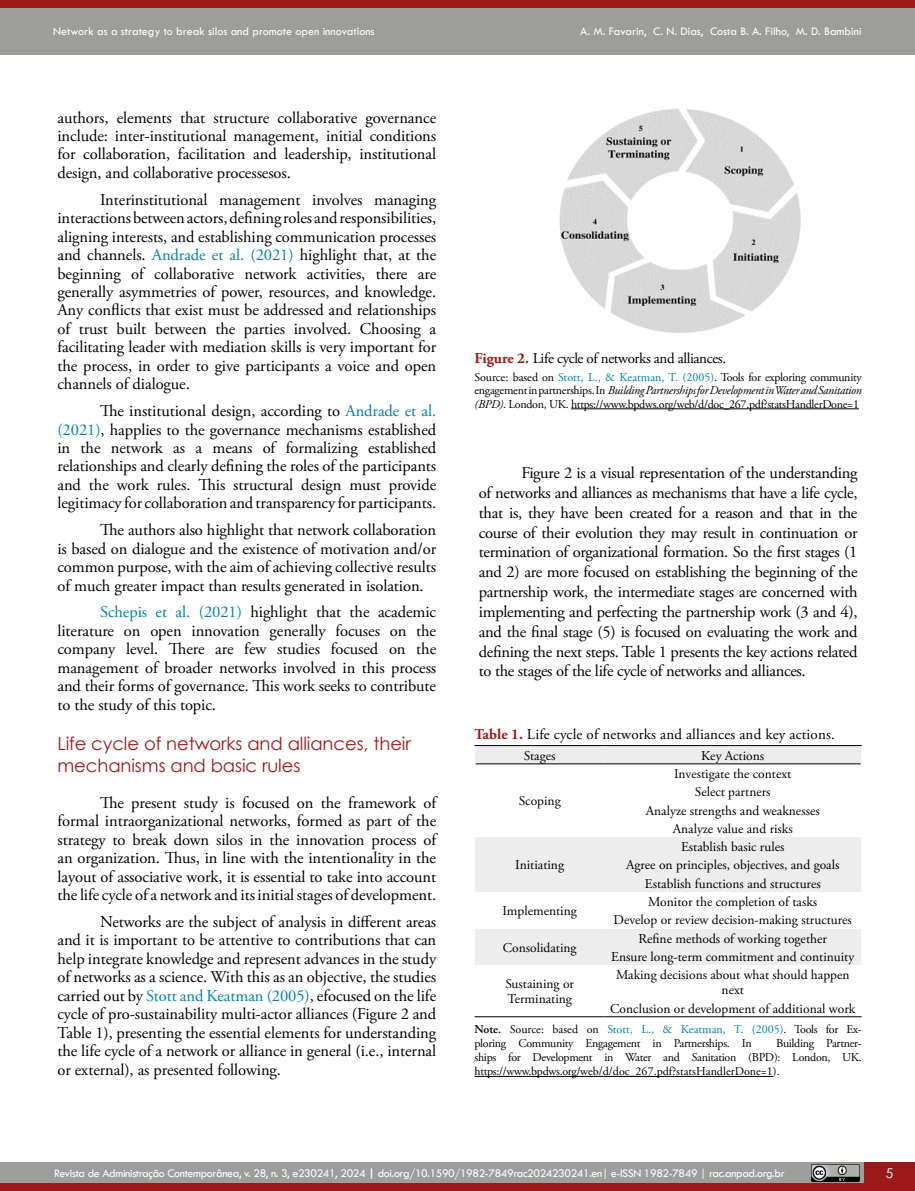
<style>
.page{position:relative;width:915px;height:1191px;background:#fff}
.page>*{position:absolute;margin:0;border:0;box-sizing:border-box;transform-origin:0 0}
.t1{font:18px/23px "Century Gothic";letter-spacing:-.005em;color:#9d1a18}
.t2{font:16.5px/18.5px "Adobe Garamond Pro";letter-spacing:-.005em;color:#000;text-align:justify}
.t3{font:15px "Adobe Garamond Pro";letter-spacing:.01em;color:#000}
.t4{font:15px "Adobe Garamond Pro";letter-spacing:-.025em;color:#000}
.t5{font:13.5px/18.3px "Adobe Garamond Pro";color:#000;text-align:center}
.t6{font:13.5px "Century Gothic";color:#fff}
.t7{font:12px/14.1px "Adobe Garamond Pro";letter-spacing:-.025em;color:#000;text-align:justify}
.t8{font:12px "Tw Cen";letter-spacing:-.03em;color:#fff}
.t9{font:12px "Tw Cen";color:#fff}
.s1{color:#0080ad}
.s2{font-weight:700;color:#9d1a18}
.s3{font-style:italic}
.s4{font-weight:600}
.s5{font-weight:700}
</style>
<div class="page">
<div style="left:863px;top:1162px;width:51px;height:21px;background:#9d1a1a"></div>
<div style="left:0;top:0;width:914px;height:54px;background:#9d9d9c"></div>
<div style="left:0;top:0;width:914px;height:7px;background:#9d1a18"></div>
<div style="left:0;top:1162px;width:863px;height:21px;background:#9d9d9c"></div>
<div style="left:0;top:1183px;width:914px;height:8px;background:#9d1a18"></div>
<img style="left:811px;top:1164px;width:48px;height:17px">
<hr style="left:571px;top:408px;width:287px;height:1px;background:#000">
<div style="left:475px;top:746px;width:385px;height:17px;background:#ededed"></div>
<svg style="left:475px;top:837px;width:385px;height:128px;fill:#ededed"></svg>
<hr style="left:474px;top:745px;width:130px;height:1px;background:#000">
<hr style="left:604px;top:745px;width:257px;height:1px;background:#000">
<hr style="left:475px;top:763px;width:129px;height:1px;background:#000">
<hr style="left:604px;top:763px;width:256px;height:1px;background:#000">
<hr style="left:604px;top:1016px;width:257px;height:1px;background:#000">
<hr style="left:474px;top:1016px;width:130px;height:1px;background:#000">
<hr style="left:474px;top:1076px;width:298px;height:1px;background:#000">
<img style="left:559px;top:109px;width:242px;height:225px">
<p class="t9" style="left:53px;top:24px;width:323px">Network as a strategy to break silos and promote open innovations</p>
<p class="t9" style="left:580px;top:24px;width:283px">A. M. Favarin, C. N. Dias, Costa B. A. Filho, M. D. Bambini</p>
<p class="t2" style="left:57px;top:109px;width:380px">authors, elements that structure collaborative governance include: inter-institutional management, initial conditions for collaboration, facilitation and leadership, institutional design, and collaborative processesos.</p>
<p class="t2" style="left:57px;top:191px;width:380px;text-indent:43px">Interinstitutional management involves managing interactions between actors, defining roles and responsibilities, aligning interests, and establishing communication processes and channels. <span class="s1">Andrade et al. (2021)</span> highlight that, at the beginning of collaborative network activities, there are generally asymmetries of power, resources, and knowledge.<br>Any conflicts that exist must be addressed and relationships of trust built between the parties involved. Choosing a facilitating leader with mediation skills is very important for the process, in order to give participants a voice and open channels of dialogue.</p>
<p class="t2" style="left:57px;top:402px;width:380px;text-indent:43px">The institutional design, according to <span class="s1">Andrade et al. (2021)</span>, happlies to the governance mechanisms established in the network as a means of formalizing established relationships and clearly defining the roles of the participants and the work rules. This structural design must provide legitimacy for collaboration and transparency for participants.</p>
<p class="t2" style="left:57px;top:521px;width:380px;text-indent:43px">The authors also highlight that network collaboration is based on dialogue and the existence of motivation and/or common purpose, with the aim of achieving collective results of much greater impact than results generated in isolation.</p>
<p class="t2" style="left:57px;top:603px;width:380px;text-indent:43px"><span class="s1">Schepis et al. (2021)</span> highlight that the academic literature on open innovation generally focuses on the company level. There are few studies focused on the management of broader networks involved in this process and their forms of governance. This work seeks to contribute to the study of this topic.</p>
<p class="t1" style="left:57px;top:731px;width:355px">Life cycle of networks and alliances, their mechanisms and basic rules</p>
<p class="t2" style="left:57px;top:794px;width:380px;text-indent:43px">The present study is focused on the framework of formal intraorganizational networks, formed as part of the strategy to break down silos in the innovation process of an organization. Thus, in line with the intentionality in the layout of associative work, it is essential to take into account the life cycle of a network and its initial stages of development.</p>
<p class="t2" style="left:57px;top:913px;width:380px;text-indent:43px">Networks are the subject of analysis in different areas and it is important to be attentive to contributions that can help integrate knowledge and represent advances in the study of networks as a science. With this as an objective, the studies carried out by <span class="s1">Stott and Keatman (2005)</span>, efocused on the life cycle of pro-sustainability multi-actor alliances (Figure 2 and Table 1), presenting the essential elements for understanding the life cycle of a network or alliance in general (i.e., internal or external), as presented following.</p>
<p class="t4" style="left:474px;top:349px;width:253px"><span class="s2">Figure 2.</span> Life cycle of networks and alliances.</p>
<p class="t7" style="left:474px;top:370px;width:388px;line-height:13.5px">Source: based on <span class="s1">Stott, L., &amp; Keatman, T. (2005)</span>. Tools for exploring community engagement in partnerships. In <span class="s3">Building Partnerships for Development in Water and Sanitation (BPD)</span>. London, UK. https://www.bpdws.org/web/d/doc_267.pdf?statsHandlerDone=1</p>
<p class="t2" style="left:478px;top:463px;width:380px;line-height:19.8px;text-indent:43px">Figure 2 is a visual representation of the understanding of networks and alliances as mechanisms that have a life cycle, that is, they have been created for a reason and that in the course of their evolution they may result in continuation or termination of organizational formation. So the first stages (1 and 2) are more focused on establishing the beginning of the partnership work, the intermediate stages are concerned with implementing and perfecting the partnership work (3 and 4), and the final stage (5) is focused on evaluating the work and defining the next steps. Table 1 presents the key actions related to the stages of the life cycle of networks and alliances.</p>
<p class="t3" style="left:474px;top:725px;width:362px"><span class="s2">Table 1.</span> Life cycle of networks and alliances and key actions.</p>
<p class="t5" style="left:523px;top:746px;width:33px">Stages</p>
<p class="t5" style="left:701px;top:746px;width:64px">Key Actions</p>
<p class="t5" style="left:518px;top:792px;width:43px">Scoping</p>
<p class="t5" style="left:645px;top:765px;width:175px">Investigate the context<br>Select partners<br>Analyze strengths and weaknesses<br>Analyze value and risks</p>
<p class="t5" style="left:515px;top:856px;width:50px">Initiating</p>
<p class="t5" style="left:626px;top:838px;width:215px">Establish basic rules<br>Agree on principles, objectives, and goals<br>Establish functions and structures</p>
<p class="t5" style="left:502px;top:902px;width:76px">Implementing</p>
<p class="t5" style="left:613px;top:893px;width:240px">Monitor the completion of tasks<br>Develop or review decision-making structures</p>
<p class="t5" style="left:502px;top:938px;width:75px">Consolidating</p>
<p class="t5" style="left:611px;top:929px;width:244px">Refine methods of working together<br>Ensure long-term commitment and continuity</p>
<p class="t5" style="left:505px;top:977px;width:70px;line-height:15px;text-align:left">Sustaining or<br>Terminating</p>
<p class="t5" style="left:616px;top:968px;width:235px;line-height:15px">Making decisions about what should happen next</p>
<p class="t5" style="left:610px;top:999px;width:246px">Conclusion or development of additional work</p>
<p class="t7" style="left:474px;top:1022px;width:388px"><span class="s4">Note.</span> Source: based on <span class="s1">Stott, L., &amp; Keatman, T. (2005)</span>. Tools for Ex&shy;ploring Community Engagement in Partnerships. In</p>
<p class="t7" style="left:474px;top:1036px;width:388px;text-indent:301px">Building Partner&shy;ships for Development in Water and Sanitation (BPD): London, UK. https://www.bpdws.org/web/d/doc_267.pdf?statsHandlerDone=1).</p>
<p class="t8" style="left:54px;top:1166px;width:731px">Revista de Administração Contemporânea, v. 28, n. 3, e230241, 2024 <span class="s5">|</span> doi.org/10.1590/1982-7849rac2024230241.en| e-ISSN 1982-7849 | rac.anpad.org.br</p>
<p class="t6" style="left:885px;top:1163px;width:9px">5</p>
</div>
